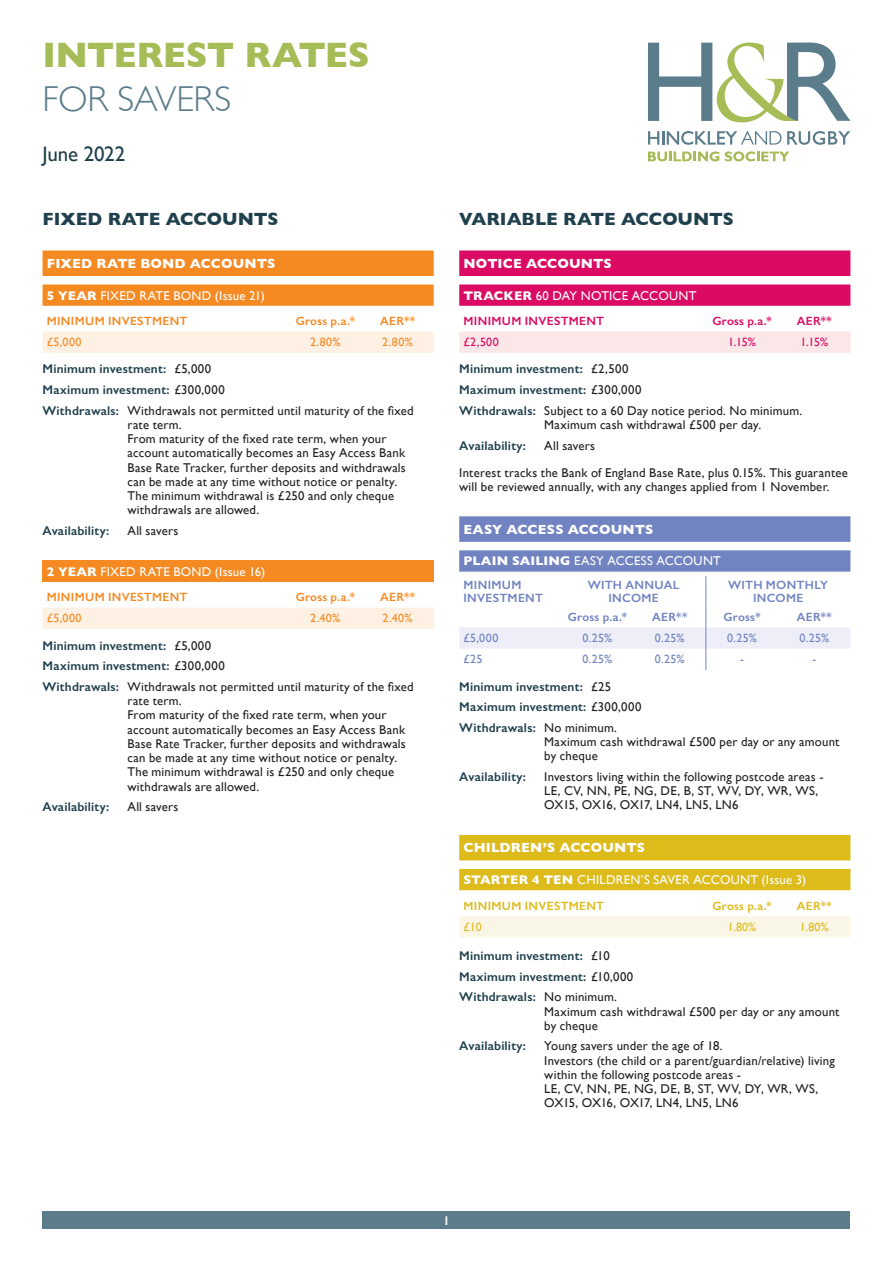
<style>
.page{position:relative;width:893px;height:1263px;background:#fff}
.page>*{position:absolute;margin:0;border:0;box-sizing:border-box;transform-origin:0 0}
.t1{font:700 36px "Gill Sans";letter-spacing:-.015em;color:#a6bc57}
.t2{font:300 36px "Gill Sans";letter-spacing:-.01em;color:#5b7c8b}
.t3{font:21px "Gill Sans";letter-spacing:-.01em;color:#20404d}
.t4{font:700 18px "Gill Sans";letter-spacing:-.005em;color:#20404d}
.t5{font:700 13.5px "Gill Sans";letter-spacing:.01em;color:#fff}
.t6{font:12.75px/14.2px "Gill Sans";letter-spacing:.015em;color:#231f20}
.t7{font:600 12.75px "Gill Sans";letter-spacing:.015em;color:#20404d}
.Main_Account_Header{font:12.75px "Gill Sans";letter-spacing:.02em;color:#fff}
.t8{font:600 12.75px "Gill Sans";color:#fff}
.Main_Account_Header-2{font:600 12px/12.8px "Gill Sans";letter-spacing:.025em;color:#7183c1;text-align:center}
.Main_Account_Header-3{font:600 12px "Gill Sans";letter-spacing:.03em;color:#f58a23}
.Main_Account_Header-4{font:12px "Gill Sans";letter-spacing:.02em;color:#7183c1}
.Main_Account_Header-5{font:12px "Gill Sans";letter-spacing:.045em;color:#f58a23}
.Main_Account_Header-6{font:600 12px "Gill Sans";letter-spacing:.03em;color:#db0a62}
.Main_Account_Header-7{font:600 12px "Gill Sans";letter-spacing:.03em;color:#ddbb1b}
.Main_Account_Header-8{font:12px "Gill Sans";letter-spacing:-.01em;color:#db0a62}
.Main_Account_Header-9{font:12px "Gill Sans";color:#ddbb1b}
.s1{font-weight:700}
.s2{font-weight:400;color:#231f20}
.s3{font-weight:600;color:#20404d}
</style>
<div class="page">
<svg style="left:648px;top:43px;width:202px;height:79px"></svg>
<svg style="left:648px;top:131px;width:133px;height:14px"></svg>
<svg style="left:787px;top:131px;width:63px;height:14px"></svg>
<svg style="left:648px;top:151px;width:71px;height:10px"></svg>
<svg style="left:725px;top:151px;width:64px;height:10px"></svg>
<svg style="left:43px;top:250px;width:391px;height:56px;background:#f69d47"></svg>
<div style="left:43px;top:331px;width:391px;height:22px;background:#fef1e3"></div>
<div style="left:43px;top:561px;width:391px;height:21px;background:#f58a23"></div>
<div style="left:43px;top:608px;width:391px;height:21px;background:#fef1e3"></div>
<svg style="left:459px;top:250px;width:391px;height:56px;background:#e0327b"></svg>
<div style="left:459px;top:331px;width:391px;height:22px;background:#fbe6e8"></div>
<svg style="left:459px;top:516px;width:391px;height:56px;background:#8897cb"></svg>
<hr style="left:705px;top:576px;width:1px;height:30px;background:#7183c1">
<svg style="left:459px;top:606px;width:391px;height:64px"></svg>
<svg style="left:459px;top:835px;width:391px;height:55px;background:#e2c53e"></svg>
<div style="left:459px;top:916px;width:391px;height:21px;background:#faf6e6"></div>
<div style="left:43px;top:1212px;width:807px;height:17px;background:#5b7c8b"></div>
<p class="t1" style="left:43px;top:27px;width:329px">INTEREST RATES</p>
<p class="t2" style="left:43px;top:70px;width:190px">FOR SAVERS</p>
<p class="t3" style="left:43px;top:142px;width:84px">June 2022</p>
<p class="t4" style="left:43px;top:205px;width:237px">FIXED RATE ACCOUNTS</p>
<p class="t5" style="left:47px;top:253px;width:230px">FIXED RATE BOND ACCOUNTS</p>
<p class="Main_Account_Header" style="left:47px;top:288px;width:220px"><span class="s1">5 YEAR</span> FIXED RATE BOND (Issue 21)</p>
<p class="Main_Account_Header-3" style="left:47px;top:314px;width:142px">MINIMUM INVESTMENT</p>
<p class="Main_Account_Header-3" style="left:296px;top:314px;width:61px">Gross p.a.*</p>
<p class="Main_Account_Header-3" style="left:380px;top:314px;width:36px">AER**</p>
<p class="Main_Account_Header-5" style="left:47px;top:335px;width:36px">£5,000</p>
<p class="Main_Account_Header-5" style="left:310px;top:335px;width:32px">2.80%</p>
<p class="Main_Account_Header-5" style="left:382px;top:335px;width:32px">2.80%</p>
<p class="t7" style="left:43px;top:361px;width:170px">Minimum investment: <span class="s2">£5,000</span></p>
<p class="t7" style="left:43px;top:382px;width:184px">Maximum investment: <span class="s2">£300,000</span></p>
<p class="t6" style="left:128px;top:403px;width:288px;text-indent:-85px"><span class="s3">Withdrawals:</span> Withdrawals not permitted until maturity of the fixed rate term.<br>From maturity of the fixed rate term, when your account automatically becomes an Easy Access Bank Base Rate Tracker, further deposits and withdrawals can be made at any time without notice or penalty.<br>The minimum withdrawal is £250 and only cheque withdrawals are allowed.</p>
<p class="t7" style="left:43px;top:523px;width:68px">Availability:</p>
<p class="t6" style="left:128px;top:523px;width:52px">All savers</p>
<p class="Main_Account_Header" style="left:47px;top:564px;width:220px"><span class="s1">2 YEAR</span> FIXED RATE BOND (Issue 16)</p>
<p class="Main_Account_Header-3" style="left:47px;top:590px;width:142px">MINIMUM INVESTMENT</p>
<p class="Main_Account_Header-3" style="left:296px;top:590px;width:61px">Gross p.a.*</p>
<p class="Main_Account_Header-3" style="left:380px;top:590px;width:36px">AER**</p>
<p class="Main_Account_Header-5" style="left:47px;top:611px;width:36px">£5,000</p>
<p class="Main_Account_Header-5" style="left:310px;top:611px;width:32px">2.40%</p>
<p class="Main_Account_Header-5" style="left:383px;top:611px;width:32px">2.40%</p>
<p class="t7" style="left:43px;top:637px;width:170px">Minimum investment: <span class="s2">£5,000</span></p>
<p class="t7" style="left:43px;top:658px;width:184px">Maximum investment: <span class="s2">£300,000</span></p>
<p class="t6" style="left:128px;top:679px;width:288px;text-indent:-85px"><span class="s3">Withdrawals:</span> Withdrawals not permitted until maturity of the fixed rate term.<br>From maturity of the fixed rate term, when your account automatically becomes an Easy Access Bank Base Rate Tracker, further deposits and withdrawals can be made at any time without notice or penalty.<br>The minimum withdrawal is £250 and only cheque withdrawals are allowed.</p>
<p class="t7" style="left:43px;top:799px;width:68px">Availability:</p>
<p class="t6" style="left:128px;top:800px;width:52px">All savers</p>
<p class="t4" style="left:459px;top:205px;width:276px">VARIABLE RATE ACCOUNTS</p>
<p class="t5" style="left:463px;top:253px;width:150px">NOTICE ACCOUNTS</p>
<p class="Main_Account_Header" style="left:463px;top:288px;width:234px"><span class="s1">TRACKER</span> 60 DAY NOTICE ACCOUNT</p>
<p class="Main_Account_Header-6" style="left:463px;top:314px;width:142px">MINIMUM INVESTMENT</p>
<p class="Main_Account_Header-6" style="left:712px;top:314px;width:61px">Gross p.a.*</p>
<p class="Main_Account_Header-6" style="left:797px;top:314px;width:36px">AER**</p>
<p class="Main_Account_Header-8" style="left:463px;top:335px;width:37px">£2,500</p>
<p class="Main_Account_Header-8" style="left:728px;top:335px;width:29px">1.15%</p>
<p class="Main_Account_Header-8" style="left:800px;top:335px;width:29px">1.15%</p>
<p class="t7" style="left:459px;top:361px;width:171px">Minimum investment: <span class="s2">£2,500</span></p>
<p class="t7" style="left:459px;top:382px;width:184px">Maximum investment: <span class="s2">£300,000</span></p>
<p class="t6" style="left:544px;top:403px;width:259px;text-indent:-85px"><span class="s3">Withdrawals:</span> Subject to a 60 Day notice period. No minimum.<br>Maximum cash withdrawal £500 per day.</p>
<p class="t7" style="left:459px;top:437px;width:68px">Availability:</p>
<p class="t6" style="left:544px;top:438px;width:52px">All savers</p>
<p class="t6" style="left:459px;top:465px;width:390px">Interest tracks the Bank of England Base Rate, plus 0.15%. This guarantee will be reviewed annually, with any changes applied from 1 November.</p>
<p class="t5" style="left:463px;top:518px;width:191px">EASY ACCESS ACCOUNTS</p>
<p class="Main_Account_Header" style="left:463px;top:554px;width:259px"><span class="s1">PLAIN SAILING</span> EASY ACCESS ACCOUNT</p>
<p class="Main_Account_Header-2" style="left:463px;top:578px;width:81px;text-align:left">MINIMUM<br>INVESTMENT</p>
<p class="Main_Account_Header-2" style="left:588px;top:578px;width:93px">WITH ANNUAL<br>INCOME</p>
<p class="Main_Account_Header-2" style="left:728px;top:578px;width:101px">WITH MONTHLY<br>INCOME</p>
<p class="Main_Account_Header-2" style="left:568px;top:610px;width:61px">Gross p.a.*</p>
<p class="Main_Account_Header-2" style="left:652px;top:610px;width:36px">AER**</p>
<p class="Main_Account_Header-2" style="left:723px;top:610px;width:39px">Gross*</p>
<p class="Main_Account_Header-2" style="left:797px;top:610px;width:36px">AER**</p>
<p class="Main_Account_Header-4" style="left:463px;top:631px;width:36px">£5,000</p>
<p class="Main_Account_Header-4" style="left:583px;top:631px;width:31px">0.25%</p>
<p class="Main_Account_Header-4" style="left:655px;top:631px;width:31px">0.25%</p>
<p class="Main_Account_Header-4" style="left:727px;top:631px;width:31px">0.25%</p>
<p class="Main_Account_Header-4" style="left:799px;top:631px;width:31px">0.25%</p>
<p class="Main_Account_Header-4" style="left:463px;top:652px;width:20px">£25</p>
<p class="Main_Account_Header-4" style="left:583px;top:652px;width:31px">0.25%</p>
<p class="Main_Account_Header-4" style="left:655px;top:652px;width:31px">0.25%</p>
<p class="Main_Account_Header-4" style="left:740px;top:652px;width:5px">-</p>
<p class="Main_Account_Header-4" style="left:812px;top:652px;width:5px">-</p>
<p class="t7" style="left:459px;top:678px;width:153px">Minimum investment: <span class="s2">£25</span></p>
<p class="t7" style="left:459px;top:699px;width:184px">Maximum investment: <span class="s2">£300,000</span></p>
<p class="t6" style="left:544px;top:720px;width:297px;text-indent:-85px"><span class="s3">Withdrawals:</span> No minimum.<br>Maximum cash withdrawal £500 per day or any amount by cheque</p>
<p class="t7" style="left:459px;top:769px;width:68px">Availability:</p>
<p class="t6" style="left:544px;top:769px;width:281px">Investors living within the following postcode areas -<br>LE, CV, NN, PE, NG, DE, B, ST, WV, DY, WR, WS,<br>OX15, OX16, OX17, LN4, LN5, LN6</p>
<p class="t5" style="left:463px;top:837px;width:183px">CHILDREN’S ACCOUNTS</p>
<p class="Main_Account_Header" style="left:463px;top:872px;width:344px"><span class="s1">STARTER 4 TEN</span> CHILDREN’S SAVER ACCOUNT (Issue 3)</p>
<p class="Main_Account_Header-7" style="left:463px;top:898px;width:142px">MINIMUM INVESTMENT</p>
<p class="Main_Account_Header-7" style="left:712px;top:898px;width:61px">Gross p.a.*</p>
<p class="Main_Account_Header-7" style="left:797px;top:898px;width:36px">AER**</p>
<p class="Main_Account_Header-9" style="left:463px;top:920px;width:20px">£10</p>
<p class="Main_Account_Header-9" style="left:728px;top:920px;width:30px">1.80%</p>
<p class="Main_Account_Header-9" style="left:800px;top:920px;width:30px">1.80%</p>
<p class="t7" style="left:459px;top:948px;width:152px">Minimum investment: <span class="s2">£10</span></p>
<p class="t7" style="left:459px;top:968px;width:176px">Maximum investment: <span class="s2">£10,000</span></p>
<p class="t6" style="left:544px;top:990px;width:297px;text-indent:-85px"><span class="s3">Withdrawals:</span> No minimum.<br>Maximum cash withdrawal £500 per day or any amount by cheque</p>
<p class="t7" style="left:459px;top:1038px;width:68px">Availability:</p>
<p class="t6" style="left:544px;top:1039px;width:292px">Young savers under the age of 18.<br>Investors (the child or a parent/guardian/relative) living within the following postcode areas -<br>LE, CV, NN, PE, NG, DE, B, ST, WV, DY, WR, WS, OX15, OX16, OX17, LN4, LN5, LN6</p>
<p class="t8" style="left:443px;top:1213px;width:8px">1</p>
</div>
